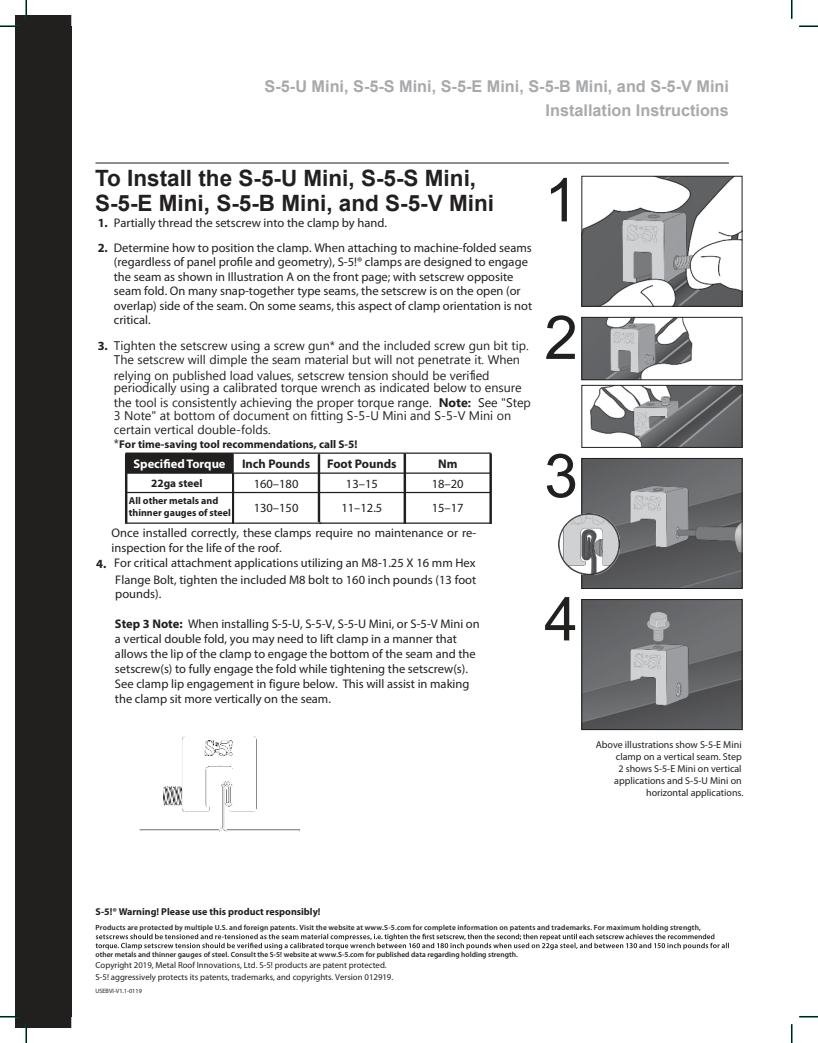
<style>
.page{position:relative;width:818px;height:1043px;background:#fff}
.page>*{position:absolute;margin:0;border:0;box-sizing:border-box;transform-origin:0 0}
.t1{font:60.5px "Arial";color:#221f1f}
.t2{font:700 22.5px/25px "Arial";color:#221f1f}
.t3{font:700 16.25px/23.8px "Arial";color:#a7a9ab;text-align:right}
.t4{font:12.5px/14.5px "Myriad Pro";color:#221f1f}
.t5{font:12.5px/13.8px "Myanmar Text";color:#221f1f}
.t6{font:12.5px/14.9px "Myriad Pro";color:#221e1f}
.t7{font:700 12.5px "Myriad Pro";color:#221f1f}
.t8{font:700 12.5px "Myriad Pro";color:#fff}
.t9{font:700 11.25px "Myriad Pro";color:#221f1f}
.t10{font:10px/12px "Myriad Pro";color:#221f1f;text-align:right}
.t11{font:700 10px/11.5px "Myriad Pro";color:#221f1f}
.t12{font:8.75px/11.2px "Myriad Pro";color:#221f1f}
.t13{font:600 7.5px "Myriad Pro";letter-spacing:.02em;color:#221f1f}
.t14{font:600 7.5px "Myriad Pro";color:#221f1f}
.t15{font:6.25px "Myriad Pro";color:#221f1f}
.s1{font-weight:700}
.s2{font-family:"Myriad Pro";font-weight:700}
.s3{font-family:"MS Gothic"}
.s4{font-family:"Myanmar Text";font-weight:400;font-size:12.5px}
</style>
<div class="page">
<div style="left:15px;top:15px;width:56px;height:1013px;background:#221f1f"></div>
<div style="left:26px;top:26px;width:45px;height:990px;background:#221f1f"></div>
<hr style="left:95px;top:163px;width:634px;height:1px;background:#221f1f">
<svg style="left:96px;top:933px;width:632px;height:16px"></svg>
<img style="left:583px;top:178px;width:157px;height:126px">
<div style="left:581px;top:176px;width:161px;height:130px;border:1px solid #221f1f"></div>
<img style="left:583px;top:319px;width:110px;height:59px">
<div style="left:581px;top:317px;width:161px;height:63px;border:1px solid #221f1f"></div>
<img style="left:590px;top:387px;width:150px;height:58px">
<div style="left:581px;top:385px;width:161px;height:62px;border:1px solid #221f1f"></div>
<img style="left:583px;top:460px;width:157px;height:126px">
<div style="left:581px;top:458px;width:161px;height:130px;border:1px solid #221f1f"></div>
<img style="left:583px;top:601px;width:157px;height:126px">
<div style="left:581px;top:599px;width:161px;height:130px;border:1px solid #221f1f"></div>
<img style="left:559px;top:514px;width:60px;height:60px">
<div style="left:126px;top:453px;width:107px;height:20px;background:#221f1f"></div>
<svg style="left:233px;top:454px;width:1px;height:18px"></svg>
<hr style="left:125px;top:492px;width:108px;height:1px;background:#221f1f">
<hr style="left:125px;top:453px;width:2px;height:71px;background:#221f1f">
<hr style="left:233px;top:492px;width:86px;height:1px;background:#221f1f">
<hr style="left:232px;top:472px;width:2px;height:51px;background:#221f1f">
<hr style="left:319px;top:492px;width:86px;height:1px;background:#221f1f">
<hr style="left:318px;top:454px;width:2px;height:68px;background:#221f1f">
<hr style="left:405px;top:492px;width:86px;height:1px;background:#221f1f">
<hr style="left:403px;top:453px;width:3px;height:71px;background:#221f1f">
<hr style="left:489px;top:453px;width:3px;height:71px;background:#221f1f">
<hr style="left:127px;top:522px;width:108px;height:2px;background:#221f1f">
<hr style="left:235px;top:522px;width:86px;height:2px;background:#221f1f">
<hr style="left:319px;top:522px;width:86px;height:2px;background:#221f1f">
<hr style="left:405px;top:522px;width:86px;height:2px;background:#221f1f">
<hr style="left:125px;top:452px;width:108px;height:2px;background:#221f1f">
<hr style="left:233px;top:452px;width:86px;height:2px;background:#221f1f">
<hr style="left:319px;top:452px;width:86px;height:2px;background:#221f1f">
<hr style="left:405px;top:452px;width:86px;height:2px;background:#221f1f">
<hr style="left:125px;top:472px;width:108px;height:2px;background:#221f1f">
<hr style="left:233px;top:472px;width:86px;height:2px;background:#221f1f">
<hr style="left:319px;top:472px;width:86px;height:2px;background:#221f1f">
<hr style="left:405px;top:472px;width:86px;height:2px;background:#221f1f">
<svg style="left:0;top:25px;width:19px;height:2px"></svg>
<svg style="left:799px;top:25px;width:19px;height:2px"></svg>
<svg style="left:0;top:1015px;width:19px;height:2px"></svg>
<svg style="left:799px;top:1015px;width:19px;height:2px"></svg>
<svg style="left:25px;top:0;width:2px;height:19px"></svg>
<svg style="left:25px;top:1024px;width:2px;height:18px"></svg>
<svg style="left:790px;top:0;width:2px;height:19px"></svg>
<svg style="left:790px;top:1024px;width:2px;height:18px"></svg>
<img style="left:139px;top:736px;width:161px;height:96px">
<h3 class="t3" style="left:264px;top:76px;width:466px">S-5-U Mini, S-5-S Mini, S-5-E Mini, S-5-B Mini, and S-5-V Mini<br>Installation Instructions</h3>
<h2 class="t2" style="left:95px;top:167px;width:400px">To Install the S-5-U Mini, S-5-S Mini,<br>S-5-E Mini, S-5-B Mini, and S-5-V Mini</h2>
<p class="t4" style="left:98px;top:216px;width:291px"><span class="s1">1.</span> Partially thread the setscrew into the clamp by hand.</p>
<p class="t4" style="left:114px;top:241px;width:420px;text-indent:-16px"><span class="s1">2.</span> Determine how to position the clamp. When attaching to machine-folded seams (regardless of panel profile and geometry), S-5!® clamps are designed to engage the seam as shown in Illustration A on the front page; with setscrew opposite seam fold. On many snap-together type seams, the setscrew is on the open (or overlap) side of the seam. On some seams, this aspect of clamp orientation is not critical.</p>
<p class="t5" style="left:98px;top:338px;width:432px;line-height:14.1px;text-align:center"><span class="s2">3.</span> Tighten the setscrew using a screw gun* and the included screw gun bit tip.<br>The setscrew will dimple the seam material but will not penetrate it. When</p>
<p class="t5" style="left:114px;top:370px;width:409px;line-height:11.6px">relying on published load values, setscrew tension should be veri<span class="s3">fi</span>ed periodically using a calibrated torque wrench as indicated below to ensure</p>
<p class="t5" style="left:114px;top:395px;width:418px">the tool is consistently achieving the proper torque range. <span class="s1">Note:</span> See "Step<br>3 Note" at bottom of document on fitting S-5-U Mini and S-5-V Mini on certain vertical double-folds.</p>
<p class="t9" style="left:114px;top:440px;width:245px"><span class="s4">*</span>For time-saving tool recommendations, call S-5!</p>
<p class="t8" style="left:133px;top:459px;width:94px">Specified Torque</p>
<p class="t7" style="left:242px;top:459px;width:70px">Inch Pounds</p>
<p class="t7" style="left:327px;top:459px;width:71px">Foot Pounds</p>
<p class="t7" style="left:438px;top:459px;width:21px">Nm</p>
<p class="t9" style="left:151px;top:478px;width:53px">22ga steel</p>
<p class="t4" style="left:254px;top:477px;width:46px">160–180</p>
<p class="t4" style="left:346px;top:477px;width:33px">13–15</p>
<p class="t4" style="left:432px;top:477px;width:33px">18–20</p>
<p class="t11" style="left:129px;top:496px;width:104px">All other metals and thinner gauges of steel</p>
<p class="t4" style="left:254px;top:501px;width:46px">130–150</p>
<p class="t4" style="left:341px;top:501px;width:42px">11–12.5</p>
<p class="t4" style="left:432px;top:501px;width:33px">15–17</p>
<p class="t4" style="left:112px;top:527px;width:366px">Once installed correctly, these clamps require no maintenance or re&shy;inspection for the life of the roof.</p>
<p class="t4" style="left:96px;top:557px;width:381px"><span class="s1">4.</span> For critical attachment applications utilizing an M8-1.25 X 16 mm Hex</p>
<p class="t4" style="left:115px;top:573px;width:362px">Flange Bolt, tighten the included M8 bolt to 160 inch pounds (13 foot pounds).</p>
<p class="t6" style="left:115px;top:616px;width:366px"><span class="s1">Step 3 Note:</span> When installing S-5-U, S-5-V, S-5-U Mini, or S-5-V Mini on a vertical double fold, you may need to lift clamp in a manner that allows the lip of the clamp to engage the bottom of the seam and the setscrew(s) to fully engage the fold while tightening the setscrew(s).<br>See clamp lip engagement in figure below. This will assist in making the clamp sit more vertically on the seam.</p>
<h1 class="t1" style="left:544px;top:165px;width:35px">1</h1>
<h1 class="t1" style="left:544px;top:302px;width:35px">2</h1>
<h1 class="t1" style="left:544px;top:441px;width:35px">3</h1>
<h1 class="t1" style="left:544px;top:584px;width:35px">4</h1>
<p class="t10" style="left:596px;top:739px;width:149px">Above illustrations show S-5-E Mini clamp on a vertical seam. Step<br>2 shows S-5-E Mini on vertical applications and S-5-U Mini on horizontal applications.</p>
<p class="t11" style="left:95px;top:907px;width:226px">S-5!® Warning! Please use this product responsibly!</p>
<p class="t13" style="left:95px;top:924px;width:607px">Products are protected by multiple U.S. and foreign patents. Visit the website at www.S-5.com for complete information on patents and trademarks. For maximum holding strength,</p>
<p class="t14" style="left:95px;top:951px;width:424px">other metals and thinner gauges of steel. Consult the S-5! website at www.S-5.com for published data regarding holding strength.</p>
<p class="t12" style="left:95px;top:960px;width:299px">Copyright 2019, Metal Roof Innovations, Ltd. S-5! products are patent protected.<br>S-5! aggressively protects its patents, trademarks, and copyrights. Version 012919.</p>
<p class="t15" style="left:95px;top:988px;width:48px">USEBVI-V1.1-0119</p>
</div>
